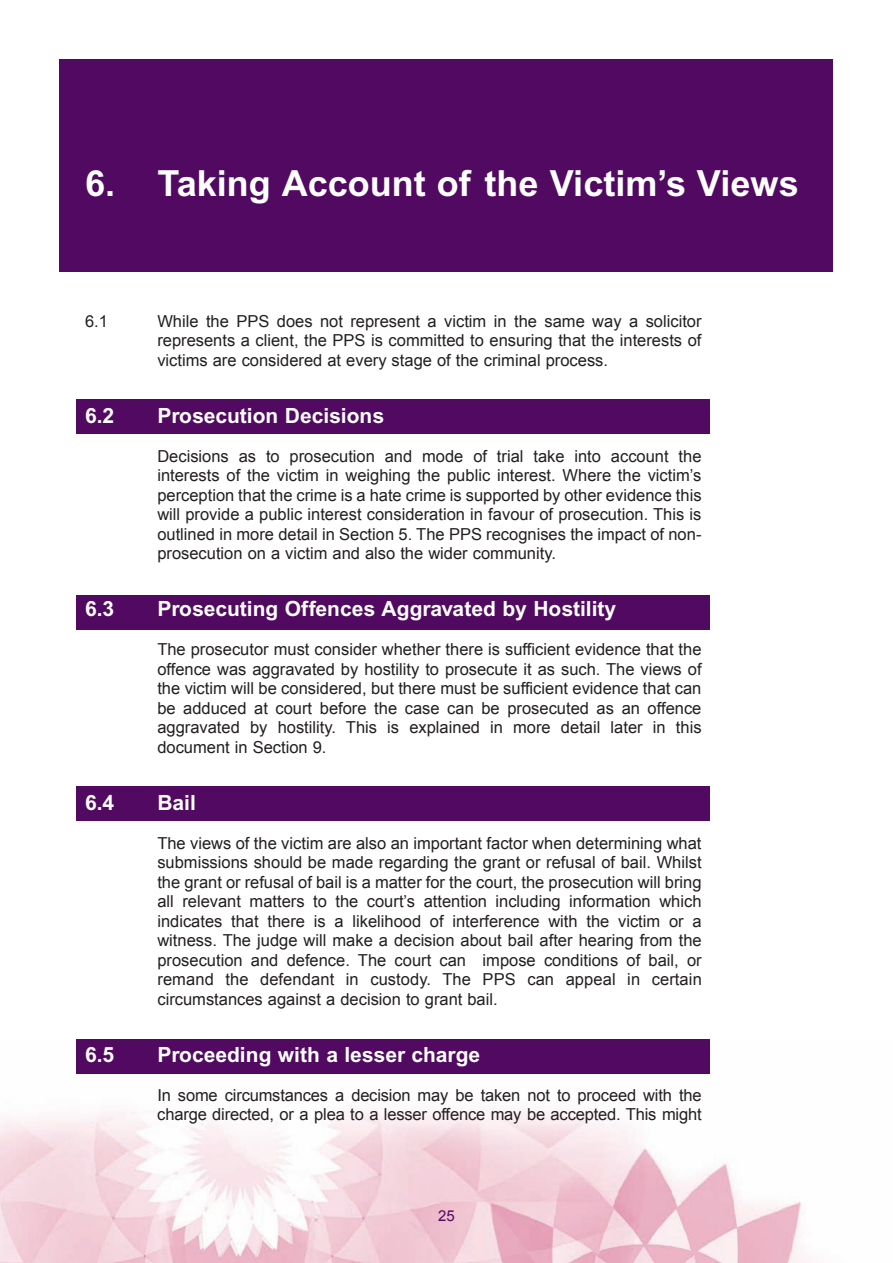
<style>
.page{position:relative;width:893px;height:1263px;background:#fff}
.page>*{position:absolute;margin:0;border:0;box-sizing:border-box;transform-origin:0 0}
.t1{font:700 36px "Arial";color:#fff}
.t2{font:700 21px "Arial";color:#fff}
.t3{font:16.5px/19.5px "Arial";color:#231f20;text-align:justify}
.t4{font:15px "Arial";color:#510961}
</style>
<div class="page">
<img style="left:0;top:1042px;width:806px;height:221px">
<div style="left:77px;top:1040px;width:633px;height:34px;background:#510961"></div>
<div style="left:77px;top:787px;width:633px;height:34px;background:#510961"></div>
<div style="left:77px;top:399px;width:633px;height:34px;background:#510961"></div>
<div style="left:77px;top:595px;width:633px;height:34px;background:#510961"></div>
<div style="left:60px;top:60px;width:773px;height:212px;background:#510961"></div>
<h1 class="t1" style="left:85px;top:170px;width:715px">6. Taking Account of the Victim’s Views</h1>
<p class="t3" style="left:85px;top:311px;width:24px">6.1</p>
<p class="t3" style="left:157px;top:311px;width:546px">While the PPS does not represent a victim in the same way a solicitor represents a client, the PPS is committed to ensuring that the interests of victims are considered at every stage of the criminal process.</p>
<p class="t2" style="left:85px;top:408px;width:31px">6.2</p>
<p class="t2" style="left:157px;top:408px;width:228px">Prosecution Decisions</p>
<p class="t3" style="left:157px;top:446px;width:546px">Decisions as to prosecution and mode of trial take into account the interests of the victim in weighing the public interest. Where the victim’s perception that the crime is a hate crime is supported by other evidence this will provide a public interest consideration in favour of prosecution. This is outlined in more detail in Section 5. The PPS recognises the impact of non&shy;prosecution on a victim and also the wider community.</p>
<p class="t2" style="left:85px;top:601px;width:31px">6.3</p>
<p class="t2" style="left:157px;top:601px;width:460px">Prosecuting Offences Aggravated by Hostility</p>
<p class="t3" style="left:157px;top:640px;width:546px">The prosecutor must consider whether there is sufficient evidence that the offence was aggravated by hostility to prosecute it as such. The views of the victim will be considered, but there must be sufficient evidence that can be adduced at court before the case can be prosecuted as an offence aggravated by hostility. This is explained in more detail later in this document in Section 9.</p>
<p class="t2" style="left:85px;top:795px;width:31px">6.4</p>
<p class="t2" style="left:157px;top:795px;width:40px">Bail</p>
<p class="t3" style="left:157px;top:833px;width:546px">The views of the victim are also an important factor when determining what submissions should be made regarding the grant or refusal of bail. Whilst the grant or refusal of bail is a matter for the court, the prosecution will bring all relevant matters to the court’s attention including information which indicates that there is a likelihood of interference with the victim or a witness. The judge will make a decision about bail after hearing from the prosecution and defence. The court can impose conditions of bail, or remand the defendant in custody. The PPS can appeal in certain circumstances against a decision to grant bail.</p>
<p class="t2" style="left:85px;top:1047px;width:31px">6.5</p>
<p class="t2" style="left:157px;top:1047px;width:324px">Proceeding with a lesser charge</p>
<p class="t3" style="left:157px;top:1085px;width:546px">In some circumstances a decision may be taken not to proceed with the charge directed, or a plea to a lesser offence may be accepted. This might</p>
<p class="t4" style="left:438px;top:1207px;width:18px">25</p>
</div>
